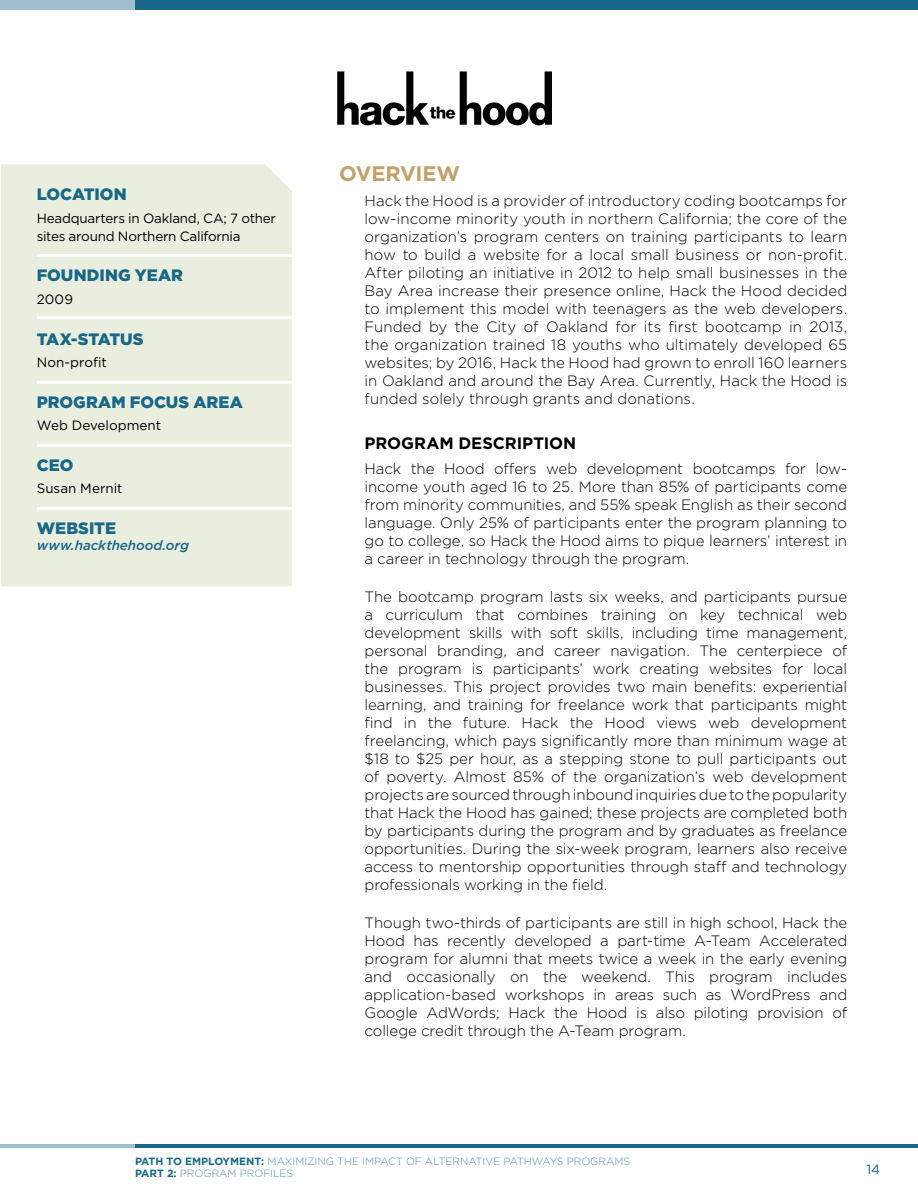
<style>
.page{position:relative;width:918px;height:1188px;background:#fff}
.page>*{position:absolute;margin:0;border:0;box-sizing:border-box;transform-origin:0 0}
.t1{font:700 21px "Gotham";letter-spacing:-.01em;color:#c3a067}
.t2{font:900 16.5px "Gotham";color:#1a6887}
.t3{font:700 16.5px "Gotham";color:#000}
.t4{font:300 15px/18px "Gotham";letter-spacing:-.005em;color:#000;text-align:justify}
.t5{font:italic 500 13.5px "Gotham";letter-spacing:-.005em;color:#1a6887}
.t6{font:13.5px "Gotham";color:#1a6887}
.t7{font:13.35px/18px "Gotham";letter-spacing:-.015em;color:#000}
.t8{font:13.35px "Gotham";letter-spacing:.005em;color:#000}
.t9{font:300 10.5px/12px "Gotham";color:#598ba7}
.s1{font-weight:700;color:#1a6887}
</style>
<div class="page">
<hr style="left:135px;top:1144px;width:783px;height:4px;background:#1a6887">
<hr style="left:0;top:1144px;width:135px;height:4px;background:#a1bdd0">
<div style="left:135px;top:0;width:783px;height:9px;background:#1a6887"></div>
<div style="left:0;top:0;width:135px;height:9px;background:#a1bdd0"></div>
<div style="left:1px;top:164px;width:291px;height:422px;background:#e9eedf"></div>
<hr style="left:37px;top:316px;width:256px;height:3px;background:#fff">
<hr style="left:37px;top:381px;width:256px;height:3px;background:#fff">
<hr style="left:37px;top:444px;width:256px;height:3px;background:#fff">
<hr style="left:37px;top:507px;width:256px;height:3px;background:#fff">
<hr style="left:37px;top:254px;width:256px;height:3px;background:#fff">
<img style="left:338px;top:71px;width:213px;height:55px">
<p class="t2" style="left:37px;top:183px;width:91px">LOCATION</p>
<p class="t7" style="left:37px;top:209px;width:241px">Headquarters in Oakland, CA; 7 other sites around Northern California</p>
<p class="t2" style="left:37px;top:264px;width:148px">FOUNDING YEAR</p>
<p class="t7" style="left:37px;top:290px;width:38px">2009</p>
<p class="t2" style="left:37px;top:327px;width:108px">TAX-STATUS</p>
<p class="t7" style="left:37px;top:353px;width:72px">Non-profit</p>
<p class="t2" style="left:37px;top:390px;width:208px">PROGRAM FOCUS AREA</p>
<p class="t8" style="left:37px;top:417px;width:126px">Web Development</p>
<p class="t2" style="left:37px;top:454px;width:38px">CEO</p>
<p class="t8" style="left:37px;top:480px;width:87px">Susan Mernit</p>
<p class="t2" style="left:37px;top:517px;width:81px">WEBSITE</p>
<p class="t5" style="left:37px;top:537px;width:154px">www.hackthehood.org</p>
<h1 class="t1" style="left:339px;top:160px;width:123px">OVERVIEW</h1>
<p class="t4" style="left:364px;top:191px;width:484px">Hack the Hood is a provider of introductory coding bootcamps for low-income minority youth in northern California; the core of the organization’s program centers on training participants to learn how to build a website for a local small business or non-profit.<br>After piloting an initiative in 2012 to help small businesses in the Bay Area increase their presence online, Hack the Hood decided to implement this model with teenagers as the web developers.<br>Funded by the City of Oakland for its first bootcamp in 2013, the organization trained 18 youths who ultimately developed 65 websites; by 2016, Hack the Hood had grown to enroll 160 learners in Oakland and around the Bay Area. Currently, Hack the Hood is funded solely through grants and donations.</p>
<p class="t3" style="left:364px;top:432px;width:213px">PROGRAM DESCRIPTION</p>
<p class="t4" style="left:364px;top:459px;width:484px">Hack the Hood offers web development bootcamps for low&shy;income youth aged 16 to 25. More than 85% of participants come from minority communities, and 55% speak English as their second language. Only 25% of participants enter the program planning to go to college, so Hack the Hood aims to pique learners’ interest in a career in technology through the program.</p>
<p class="t4" style="left:364px;top:587px;width:484px">The bootcamp program lasts six weeks, and participants pursue a curriculum that combines training on key technical web development skills with soft skills, including time management, personal branding, and career navigation. The centerpiece of the program is participants’ work creating websites for local businesses. This project provides two main benefits: experiential learning, and training for freelance work that participants might find in the future. Hack the Hood views web development freelancing, which pays significantly more than minimum wage at $18 to $25 per hour, as a stepping stone to pull participants out of poverty. Almost 85% of the organization’s web development projects are sourced through inbound inquiries due to the popularity that Hack the Hood has gained; these projects are completed both by participants during the program and by graduates as freelance opportunities. During the six-week program, learners also receive access to mentorship opportunities through staff and technology professionals working in the field.</p>
<p class="t4" style="left:364px;top:913px;width:484px">Though two-thirds of participants are still in high school, Hack the Hood has recently developed a part-time A-Team Accelerated program for alumni that meets twice a week in the early evening and occasionally on the weekend. This program includes application-based workshops in areas such as WordPress and Google AdWords; Hack the Hood is also piloting provision of college credit through the A-Team program.</p>
<p class="t9" style="left:135px;top:1155px;width:497px"><span class="s1">PATH TO EMPLOYMENT:</span> MAXIMIZING THE IMPACT OF ALTERNATIVE PATHWAYS PROGRAMS<br><span class="s1">PART 2:</span> PROGRAM PROFILES</p>
<p class="t6" style="left:866px;top:1160px;width:15px">14</p>
</div>
